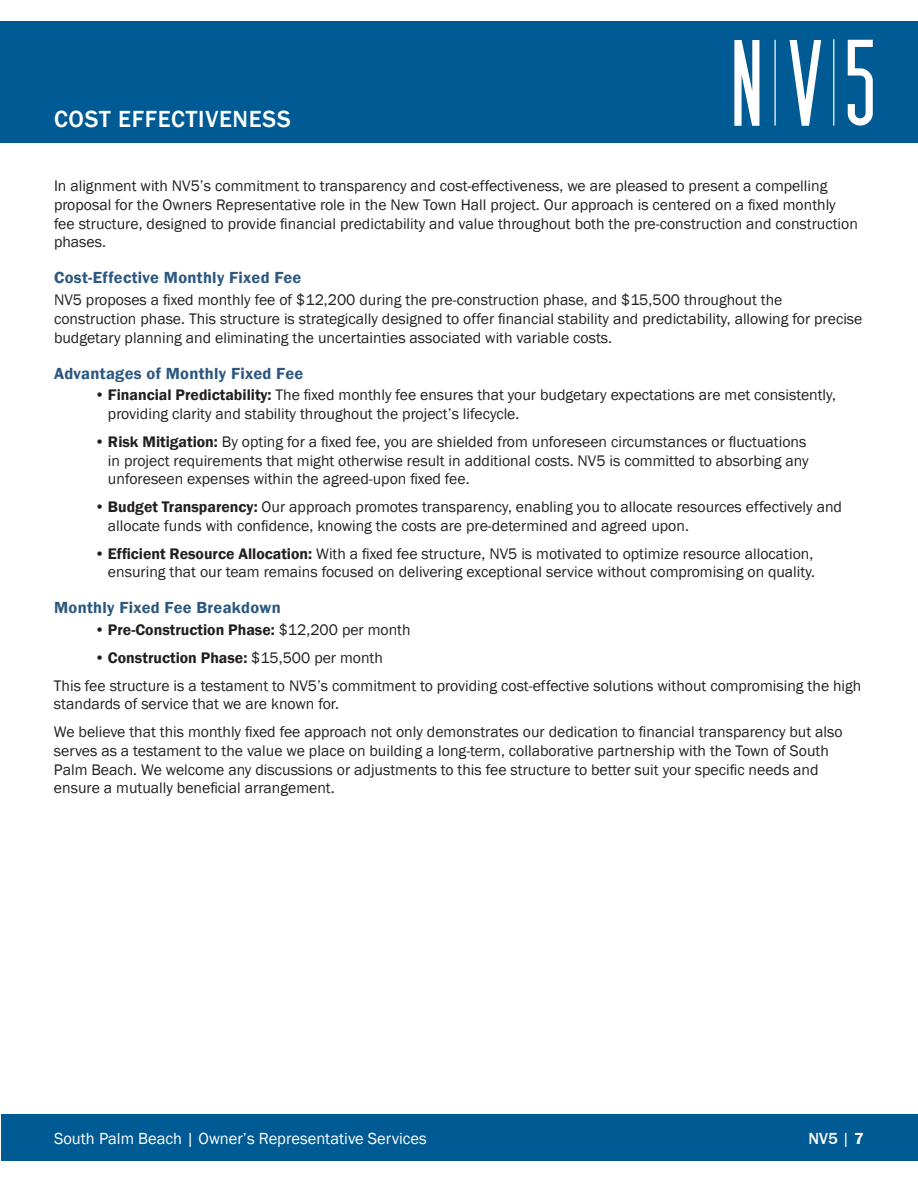
<style>
.page{position:relative;width:918px;height:1188px;background:#fff}
.page>*{position:absolute;margin:0;border:0;box-sizing:border-box;transform-origin:0 0}
.t1{font:500 24px "Franklin Gothic";letter-spacing:.03em;color:#fff}
.t2{font:600 16.5px "Franklin Gothic";letter-spacing:.02em;color:#2b5780}
.t3{font:16.5px "Franklin Gothic";color:#fff}
.t4{font:500 16.5px "Franklin Gothic";color:#fff}
.t5{font:15.75px/18.8px "Franklin Gothic";color:#231f20}
.t6{font:600 15.75px "Franklin Gothic";color:#231f20}
.s1{font-weight:600}
.s2{font-weight:400}
</style>
<div class="page">
<div style="left:0;top:22px;width:918px;height:121px;background:#005a93"></div>
<svg style="left:734px;top:40px;width:25px;height:86px"></svg>
<svg style="left:790px;top:40px;width:31px;height:86px"></svg>
<hr style="left:833px;top:39px;width:1px;height:87px;background:#fff">
<hr style="left:774px;top:40px;width:2px;height:86px;background:#fff">
<svg style="left:848px;top:40px;width:25px;height:86px"></svg>
<div style="left:2px;top:1114px;width:916px;height:47px;background:#005a93"></div>
<h1 class="t1" style="left:54px;top:104px;width:238px">COST EFFECTIVENESS</h1>
<p class="t5" style="left:54px;top:177px;width:805px">In alignment with NV5’s commitment to transparency and cost-effectiveness, we are pleased to present a compelling proposal for the Owners Representative role in the New Town Hall project. Our approach is centered on a fixed monthly fee structure, designed to provide financial predictability and value throughout both the pre-construction and construction phases.</p>
<p class="t2" style="left:54px;top:268px;width:249px">Cost-Effective Monthly Fixed Fee</p>
<p class="t5" style="left:54px;top:291px;width:810px">NV5 proposes a fixed monthly fee of $12,200 during the pre-construction phase, and $15,500 throughout the construction phase. This structure is strategically designed to offer financial stability and predictability, allowing for precise budgetary planning and eliminating the uncertainties associated with variable costs.</p>
<p class="t2" style="left:54px;top:363px;width:251px">Advantages of Monthly Fixed Fee</p>
<p class="t5" style="left:108px;top:386px;width:730px;text-indent:-13px">• <span class="s1">Financial Predictability:</span> The fixed monthly fee ensures that your budgetary expectations are met consistently, providing clarity and stability throughout the project’s lifecycle.</p>
<p class="t5" style="left:108px;top:432px;width:702px;text-indent:-13px">• <span class="s1">Risk Mitigation:</span> By opting for a fixed fee, you are shielded from unforeseen circumstances or fluctuations in project requirements that might otherwise result in additional costs. NV5 is committed to absorbing any unforeseen expenses within the agreed-upon fixed fee.</p>
<p class="t5" style="left:108px;top:498px;width:736px;text-indent:-13px">• <span class="s1">Budget Transparency:</span> Our approach promotes transparency, enabling you to allocate resources effectively and allocate funds with confidence, knowing the costs are pre-determined and agreed upon.</p>
<p class="t5" style="left:94px;top:544px;width:722px;text-align:right">• <span class="s1">Efficient Resource Allocation:</span> With a fixed fee structure, NV5 is motivated to optimize resource allocation, ensuring that our team remains focused on delivering exceptional service without compromising on quality.</p>
<p class="t2" style="left:54px;top:598px;width:228px">Monthly Fixed Fee Breakdown</p>
<p class="t6" style="left:94px;top:620px;width:318px"><span class="s2">•</span> Pre-Construction Phase: <span class="s2">$12,200 per month</span></p>
<p class="t5" style="left:54px;top:644px;width:809px;line-height:27.8px;text-indent:41px">• <span class="s1">Construction Phase:</span> $15,500 per month<br>This fee structure is a testament to NV5’s commitment to providing cost-effective solutions without compromising the high</p>
<p class="t5" style="left:54px;top:690px;width:790px;line-height:27.8px">standards of service that we are known for.<br>We believe that this monthly fixed fee approach not only demonstrates our dedication to financial transparency but also</p>
<p class="t5" style="left:54px;top:741px;width:777px">serves as a testament to the value we place on building a long-term, collaborative partnership with the Town of South<br>Palm Beach. We welcome any discussions or adjustments to this fee structure to better suit your specific needs and ensure a mutually beneficial arrangement.</p>
<p class="t3" style="left:54px;top:1129px;width:374px">South Palm Beach | Owner’s Representative Services</p>
<p class="t4" style="left:809px;top:1129px;width:57px">NV5 <span class="s2">|</span> <span class="s1">7</span></p>
</div>
